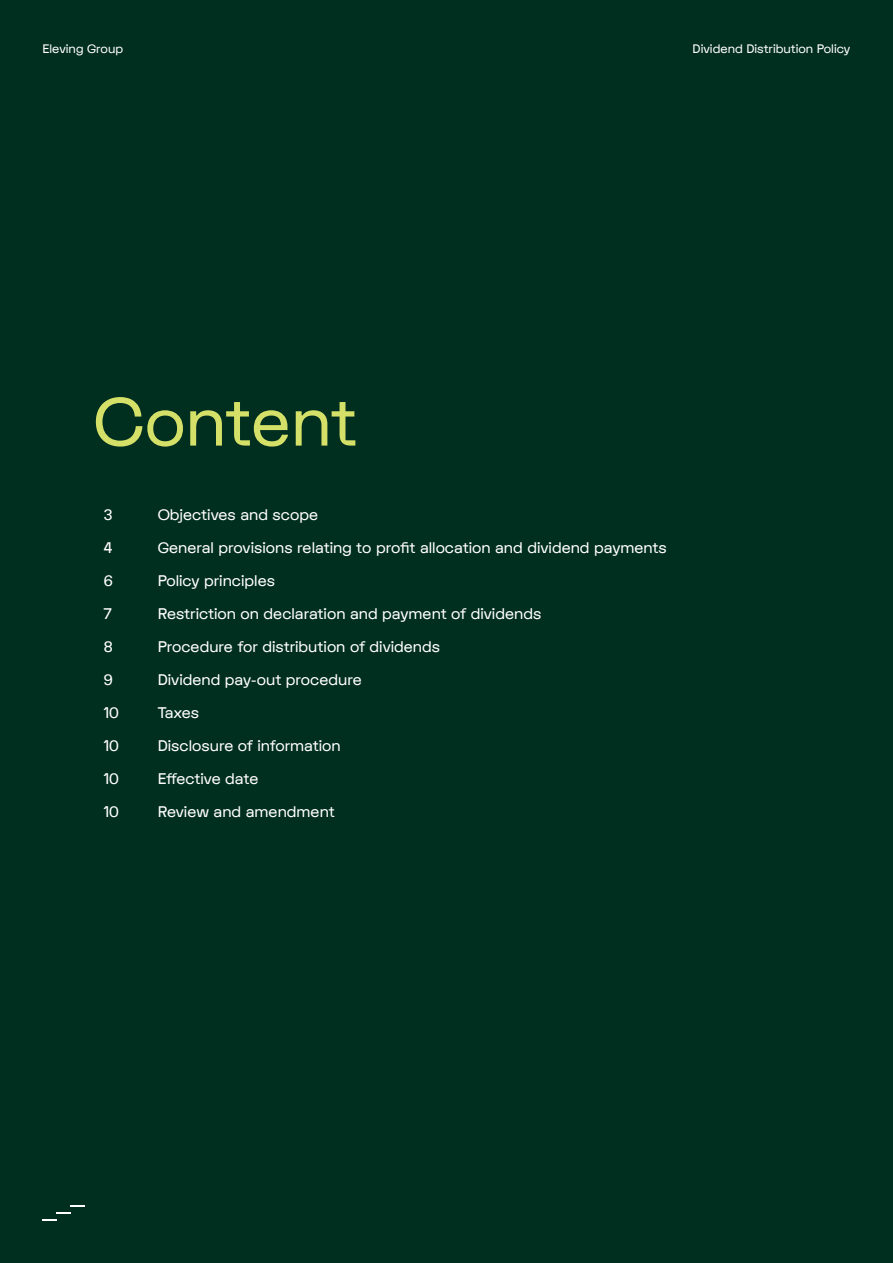
<style>
.page{position:relative;width:893px;height:1263px;background:#002e1f}
.page>*{position:absolute;margin:0;border:0;box-sizing:border-box;transform-origin:0 0}
.t1{font:66px "FK Display";letter-spacing:-.005em;color:#d4e067}
.t2{font:15px/33px "FK Display";color:#fff}
.t3{font:12px "FK Display";color:#fff}
</style>
<div class="page">
<svg style="left:43px;top:1219px;width:14px;height:1px"></svg>
<svg style="left:57px;top:1212px;width:14px;height:1px"></svg>
<svg style="left:71px;top:1205px;width:14px;height:1px"></svg>
<p class="t3" style="left:43px;top:41px;width:82px">Eleving Group</p>
<p class="t3" style="left:693px;top:41px;width:159px">Dividend Distribution Policy</p>
<h1 class="t1" style="left:94px;top:378px;width:265px">Content</h1>
<p class="t2" style="left:104px;top:498px;width:10px">3</p>
<p class="t2" style="left:104px;top:531px;width:10px">4</p>
<p class="t2" style="left:104px;top:564px;width:10px">6</p>
<p class="t2" style="left:104px;top:597px;width:9px">7</p>
<p class="t2" style="left:104px;top:630px;width:10px">8<br>9</p>
<p class="t2" style="left:104px;top:696px;width:17px">10</p>
<p class="t2" style="left:104px;top:729px;width:17px">10</p>
<p class="t2" style="left:104px;top:762px;width:17px">10</p>
<p class="t2" style="left:104px;top:795px;width:17px">10</p>
<p class="t2" style="left:158px;top:498px;width:162px">Objectives and scope</p>
<p class="t2" style="left:158px;top:531px;width:511px">General provisions relating to profit allocation and dividend payments</p>
<p class="t2" style="left:158px;top:564px;width:119px">Policy principles</p>
<p class="t2" style="left:158px;top:597px;width:385px">Restriction on declaration and payment of dividends</p>
<p class="t2" style="left:158px;top:630px;width:284px">Procedure for distribution of dividends</p>
<p class="t2" style="left:158px;top:663px;width:206px">Dividend pay-out procedure</p>
<p class="t2" style="left:158px;top:696px;width:43px">Taxes</p>
<p class="t2" style="left:158px;top:729px;width:185px">Disclosure of information</p>
<p class="t2" style="left:158px;top:762px;width:102px">Effective date</p>
<p class="t2" style="left:158px;top:795px;width:179px">Review and amendment</p>
</div>
